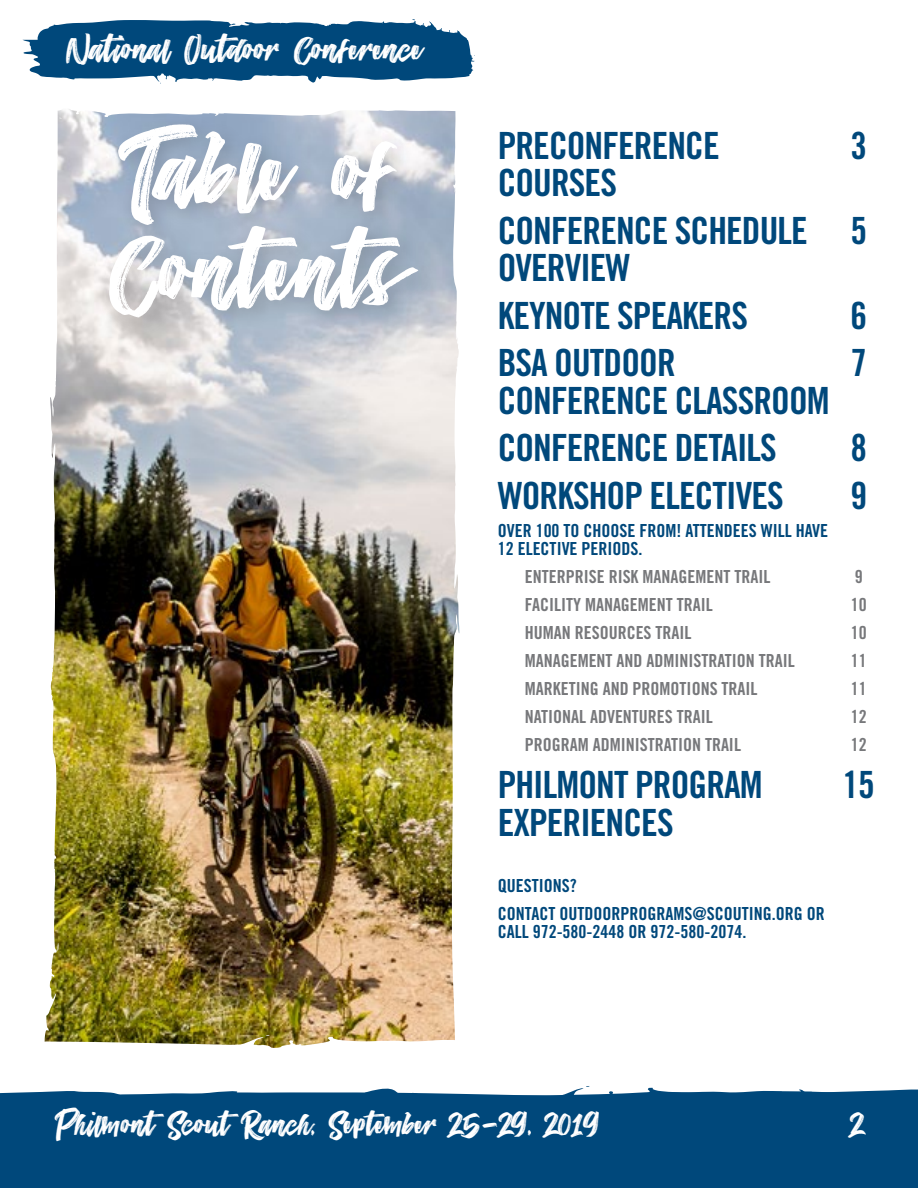
<style>
.page{position:relative;width:918px;height:1188px;background:#fff}
.page>*{position:absolute;margin:0;border:0;box-sizing:border-box;transform-origin:0 0}
.t1{font:77.4px/100.1px "The Conquer";letter-spacing:-.01em;color:#fff}
.t2{font:37.5px/37.5px "Trade Gothic LT Std Bd Cn 20";letter-spacing:-.025em;color:#00487b}
.t3{font:27px "The Conquer";letter-spacing:-.01em;color:#fff}
.t4{font:24px "The Conquer";color:#fff}
.t5{font:18px/28px "Trade Gothic LT Std Bd Cn 20";color:#77787b}
.t6{font:18px/18px "Trade Gothic LT Std Bd Cn 20";color:#00487b}
</style>
<div class="page">
<img style="left:22px;top:19px;width:453px;height:1029px">
<svg style="left:0;top:1092px;width:25px;height:41px"></svg>
<svg style="left:25px;top:1086px;width:893px;height:47px;background:#23618d"></svg>
<div style="left:0;top:1133px;width:918px;height:55px;background:#00487b"></div>
<div style="left:98px;top:113px;width:340px;height:225px;background:#231f20;opacity:.2"></div>
<h3 class="t3" style="left:66px;top:34px;width:357px">National Outdoor Conference</h3>
<h1 class="t1" style="left:107px;top:122px;width:301px">Table of<br>Contents</h1>
<h2 class="t2" style="left:498px;top:127px;width:223px">PRECONFERENCE<br>COURSES</h2>
<h2 class="t2" style="left:498px;top:212px;width:312px">CONFERENCE SCHEDULE<br>OVERVIEW</h2>
<h2 class="t2" style="left:498px;top:292px;width:252px;line-height:47.5px">KEYNOTE SPEAKERS<br>BSA OUTDOOR</h2>
<h2 class="t2" style="left:498px;top:377px;width:334px;line-height:47.4px">CONFERENCE CLASSROOM<br>CONFERENCE DETAILS<br>WORKSHOP ELECTIVES</h2>
<p class="t6" style="left:498px;top:521px;width:332px">OVER 100 TO CHOOSE FROM! ATTENDEES WILL HAVE<br>12 ELECTIVE PERIODS.</p>
<p class="t5" style="left:525px;top:562px;width:272px">ENTERPRISE RISK MANAGEMENT TRAIL<br>FACILITY MANAGEMENT TRAIL<br>HUMAN RESOURCES TRAIL<br>MANAGEMENT AND ADMINISTRATION TRAIL<br>MARKETING AND PROMOTIONS TRAIL<br>NATIONAL ADVENTURES TRAIL<br>PROGRAM ADMINISTRATION TRAIL</p>
<h2 class="t2" style="left:498px;top:766px;width:267px">PHILMONT PROGRAM<br>EXPERIENCES</h2>
<p class="t6" style="left:498px;top:871px;width:329px;line-height:28px">QUESTIONS?<br>CONTACT OUTDOORPROGRAMS@SCOUTING.ORG OR</p>
<p class="t6" style="left:498px;top:922px;width:250px">CALL 972-580-2448 OR 972-580-2074.</p>
<h2 class="t2" style="left:850px;top:127px;width:18px">3</h2>
<h2 class="t2" style="left:850px;top:212px;width:18px">5</h2>
<h2 class="t2" style="left:850px;top:292px;width:18px;line-height:47.5px">6<br>7</h2>
<h2 class="t2" style="left:850px;top:424px;width:18px;line-height:47.4px">8<br>9</h2>
<p class="t5" style="left:851px;top:562px;width:17px">9<br>10<br>10<br>11<br>11<br>12<br>12</p>
<h2 class="t2" style="left:843px;top:766px;width:34px">15</h2>
<h3 class="t4" style="left:55px;top:1110px;width:545px">PhilmontScoutRanch, September 25-29, 2019</h3>
<h3 class="t4" style="left:851px;top:1110px;width:14px">2</h3>
</div>
